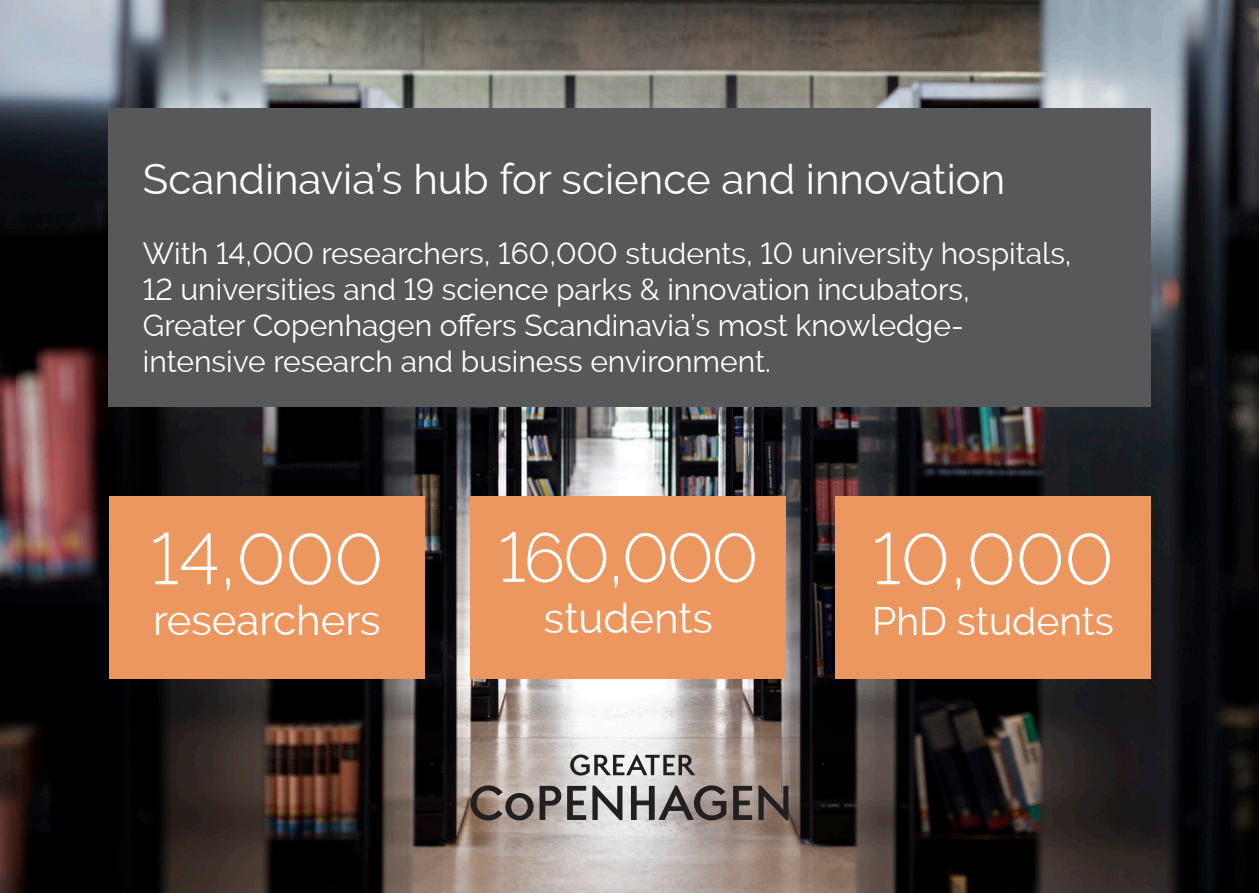
<style>
.page{position:relative;width:1259px;height:893px;background:#fff}
.page>*{position:absolute;margin:0;border:0;box-sizing:border-box;transform-origin:0 0}
.t1{font:300 72px "Raleway";color:#fff}
.t2{font:300 69px "Raleway";letter-spacing:-.03em;color:#fff}
.t3{font:42px "Raleway";color:#fff}
.t4{font:39px "Raleway";color:#fff}
.t5{font:30px/36px "Raleway";color:#fff}
</style>
<div class="page">
<img style="left:0;top:0;width:1259px;height:893px">
<svg style="left:539px;top:786px;width:22px;height:34px"></svg>
<svg style="left:567px;top:786px;width:19px;height:34px"></svg>
<svg style="left:470px;top:785px;width:63px;height:35px;background:#7d7069"></svg>
<svg style="left:758px;top:786px;width:30px;height:34px"></svg>
<svg style="left:733px;top:786px;width:19px;height:34px"></svg>
<svg style="left:592px;top:786px;width:30px;height:34px"></svg>
<svg style="left:631px;top:785px;width:95px;height:35px;background:#807a79"></svg>
<svg style="left:570px;top:754px;width:125px;height:21px"></svg>
<div style="left:108px;top:108px;width:1043px;height:299px;background:#57585a"></div>
<div style="left:109px;top:496px;width:316px;height:182px;background:#ec9760"></div>
<div style="left:470px;top:496px;width:316px;height:182px;background:#ec9760"></div>
<div style="left:835px;top:496px;width:316px;height:182px;background:#ec9760"></div>
<p class="t3" style="left:143px;top:156px;width:864px">Scandinavia’s hub for science and innovation</p>
<p class="t5" style="left:143px;top:236px;width:930px">With 14,000 researchers, 160,000 students, 10 university hospitals, 12 universities and 19 science parks &amp; innovation incubators, Greater Copenhagen offers Scandinavia’s most knowledge&shy;intensive research and business environment.</p>
<p class="t1" style="left:151px;top:518px;width:234px">14,000</p>
<p class="t3" style="left:153px;top:596px;width:229px">researchers</p>
<p class="t2" style="left:498px;top:518px;width:261px">160,000</p>
<p class="t3" style="left:544px;top:594px;width:170px">students</p>
<p class="t1" style="left:872px;top:518px;width:242px">10,000</p>
<p class="t4" style="left:872px;top:599px;width:243px">PhD students</p>
</div>
